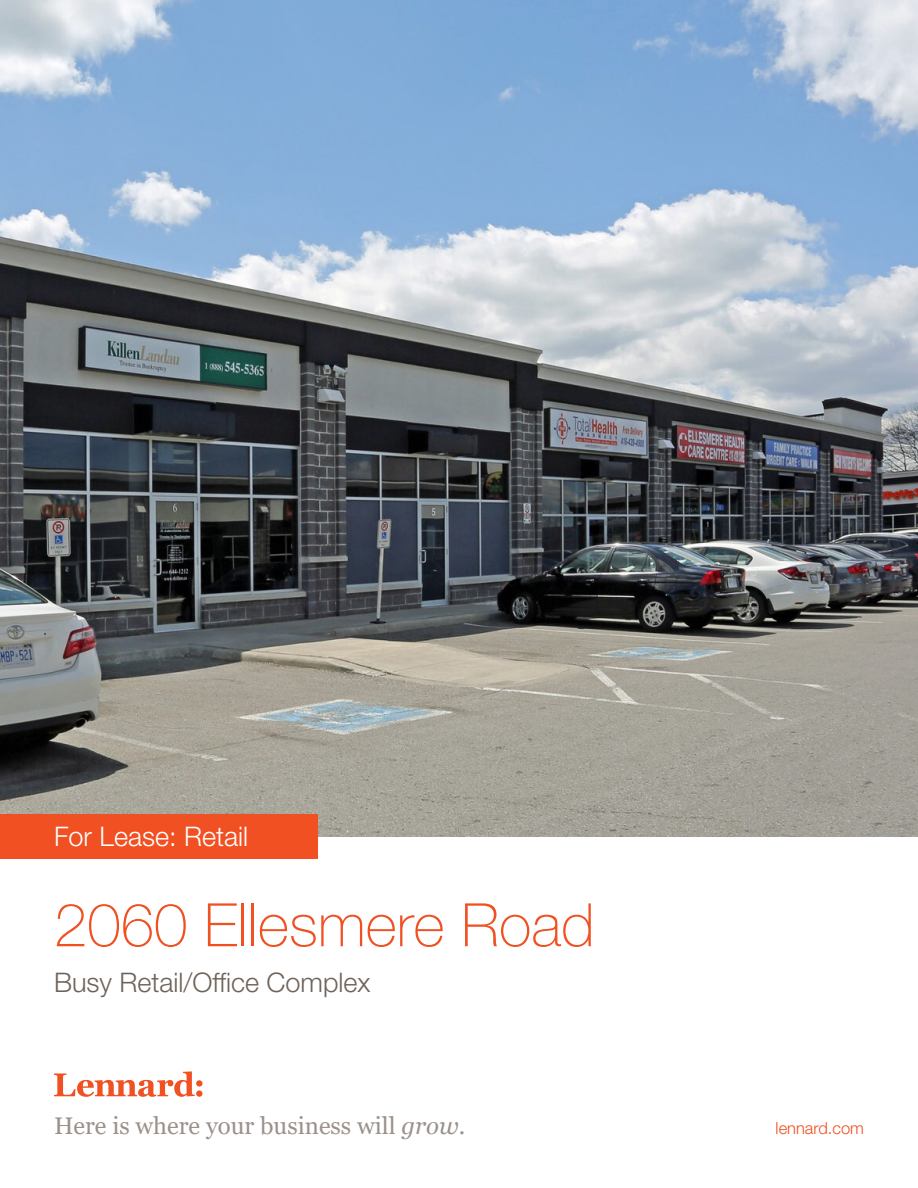
<style>
.page{position:relative;width:918px;height:1188px;background:#fff}
.page>*{position:absolute;margin:0;border:0;box-sizing:border-box;transform-origin:0 0}
.Heading_1{font:100 60px "Helvetica Neue LT Std";color:#f05022}
.Subheading_1{font:300 27px "Helvetica Neue LT Std";color:#6f6359}
.Subheading_1-2{font:300 27px "Helvetica Neue LT Std";color:#fff}
.t1{font:24px "Georgia";color:#9c918a}
.t2{font:300 16.5px "Helvetica Neue LT Std";color:#f05022}
.s1{font-style:italic}
</style>
<div class="page">
<svg style="left:54px;top:1071px;width:148px;height:26px"></svg>
<img style="left:0;top:0;width:918px;height:836px">
<div style="left:0;top:814px;width:318px;height:44px;background:#f05022"></div>
<p class="Subheading_1-2" style="left:54px;top:820px;width:196px">For Lease: Retail</p>
<p class="Heading_1" style="left:54px;top:891px;width:542px">2060 Ellesmere Road</p>
<p class="Subheading_1" style="left:54px;top:966px;width:318px">Busy Retail/Office Complex</p>
<p class="t1" style="left:54px;top:1111px;width:413px">Here is where your business will <span class="s1">grow</span>.</p>
<p class="t2" style="left:776px;top:1118px;width:90px">lennard.com</p>
</div>
